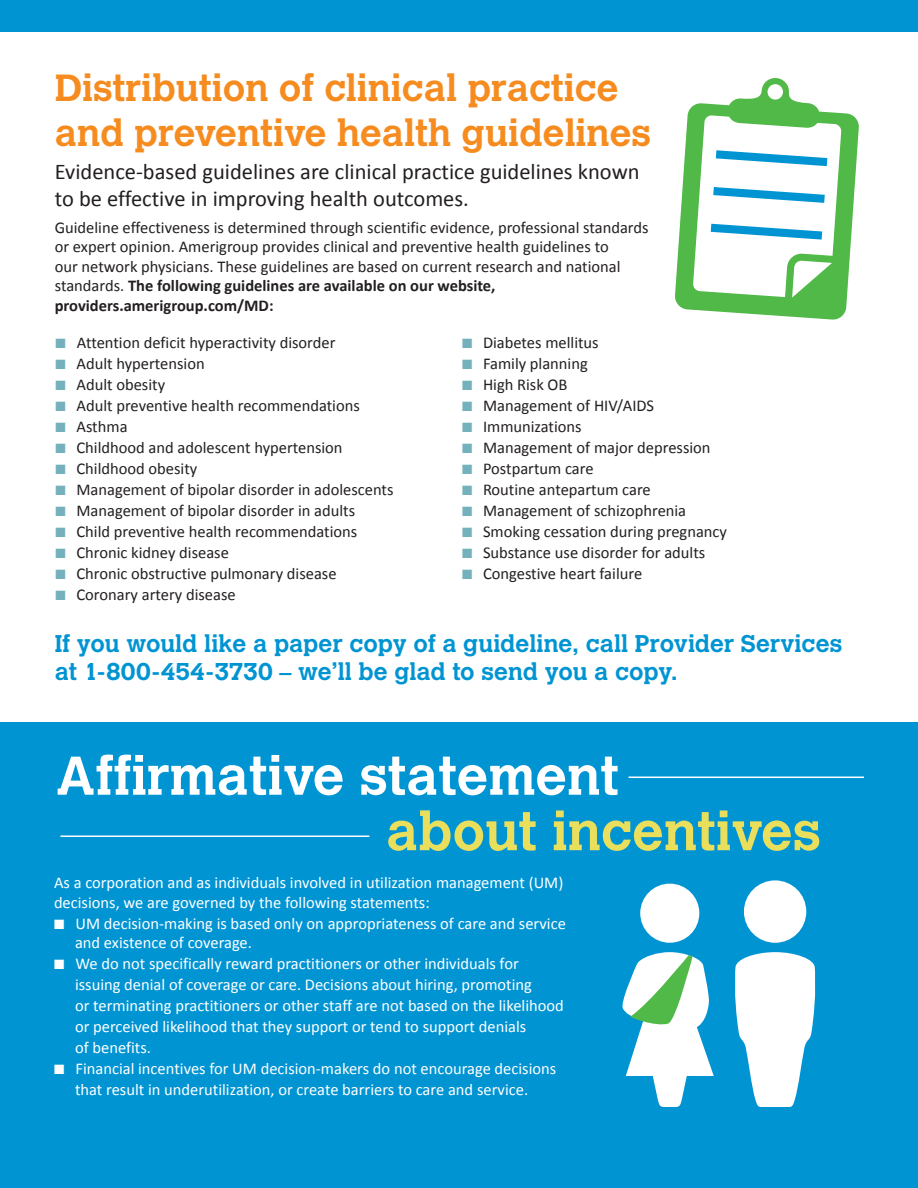
<style>
.page{position:relative;width:918px;height:1188px;background:#fff}
.page>*{position:absolute;margin:0;border:0;box-sizing:border-box;transform-origin:0 0}
.Calibri_TEXT_11pt{font:700 54px/55.5px "Calvert MT Std";color:#fff}
.Calibri_TEXT_11pt-2{font:700 37.5px/45px "Calvert MT Std";color:#f68c1f}
.Calibri_TEXT_11pt-3{font:700 24px/28.5px "Calvert MT Std";color:#0094d3}
.Calibri_TEXT_11pt-4{font:22.5px/27px "Calibri";color:#231f20}
.Calibri_TEXT_11pt-5{font:16.5px/19.5px "Calibri";color:#231f20}
.Calibri_TEXT_11pt-6{font:16.5px/21px "Calibri";color:#fff}
.s1{font-weight:700}
.s2{color:#74b1bd}
.s3{color:#e9df5d}
</style>
<div class="page">
<div style="left:0;top:723px;width:918px;height:465px;background:#0094d3"></div>
<svg style="left:675px;top:78px;width:184px;height:242px"></svg>
<svg style="left:713px;top:187px;width:112px;height:16px"></svg>
<svg style="left:716px;top:150px;width:111px;height:16px"></svg>
<svg style="left:711px;top:224px;width:111px;height:16px"></svg>
<svg style="left:735px;top:880px;width:81px;height:227px"></svg>
<svg style="left:622px;top:884px;width:92px;height:223px"></svg>
<div style="left:0;top:0;width:918px;height:32px;background:#0094d3"></div>
<hr style="left:60px;top:836px;width:309px;height:1px;background:#fff">
<hr style="left:629px;top:777px;width:235px;height:1px;background:#fff">
<p class="Calibri_TEXT_11pt-2" style="left:55px;top:64px;width:598px">Distribution of clinical practice and preventive health guidelines</p>
<p class="Calibri_TEXT_11pt-4" style="left:55px;top:158px;width:586px">Evidence-based guidelines are clinical practice guidelines known to be effective in improving health outcomes.</p>
<p class="Calibri_TEXT_11pt-5" style="left:55px;top:217px;width:595px">Guideline effectiveness is determined through scientific evidence, professional standards or expert opinion. Amerigroup provides clinical and preventive health guidelines to<br>our network physicians. These guidelines are based on current research and national standards. <span class="s1">The following guidelines are available on our website, providers.amerigroup.com/MD:</span></p>
<p class="Calibri_TEXT_11pt-5" style="left:56px;top:333px;width:282px"><span class="s2">■</span> Attention deficit hyperactivity disorder</p>
<p class="Calibri_TEXT_11pt-5" style="left:56px;top:354px;width:151px"><span class="s2">■</span> Adult hypertension</p>
<p class="Calibri_TEXT_11pt-5" style="left:56px;top:375px;width:111px"><span class="s2">■</span> Adult obesity</p>
<p class="Calibri_TEXT_11pt-5" style="left:56px;top:396px;width:306px"><span class="s2">■</span> Adult preventive health recommendations</p>
<p class="Calibri_TEXT_11pt-5" style="left:56px;top:417px;width:74px"><span class="s2">■</span> Asthma</p>
<p class="Calibri_TEXT_11pt-5" style="left:56px;top:438px;width:289px"><span class="s2">■</span> Childhood and adolescent hypertension</p>
<p class="Calibri_TEXT_11pt-5" style="left:56px;top:459px;width:143px"><span class="s2">■</span> Childhood obesity</p>
<p class="Calibri_TEXT_11pt-5" style="left:56px;top:480px;width:340px"><span class="s2">■</span> Management of bipolar disorder in adolescents</p>
<p class="Calibri_TEXT_11pt-5" style="left:56px;top:501px;width:301px"><span class="s2">■</span> Management of bipolar disorder in adults</p>
<p class="Calibri_TEXT_11pt-5" style="left:56px;top:522px;width:303px"><span class="s2">■</span> Child preventive health recommendations</p>
<p class="Calibri_TEXT_11pt-5" style="left:56px;top:543px;width:175px"><span class="s2">■</span> Chronic kidney disease</p>
<p class="Calibri_TEXT_11pt-5" style="left:56px;top:564px;width:283px"><span class="s2">■</span> Chronic obstructive pulmonary disease</p>
<p class="Calibri_TEXT_11pt-5" style="left:56px;top:585px;width:182px"><span class="s2">■</span> Coronary artery disease</p>
<p class="Calibri_TEXT_11pt-5" style="left:462px;top:333px;width:138px"><span class="s2">■</span> Diabetes mellitus</p>
<p class="Calibri_TEXT_11pt-5" style="left:462px;top:354px;width:127px"><span class="s2">■</span> Family planning</p>
<p class="Calibri_TEXT_11pt-5" style="left:462px;top:375px;width:107px"><span class="s2">■</span> High Risk OB</p>
<p class="Calibri_TEXT_11pt-5" style="left:462px;top:396px;width:194px"><span class="s2">■</span> Management of HIV/AIDS</p>
<p class="Calibri_TEXT_11pt-5" style="left:462px;top:417px;width:121px"><span class="s2">■</span> Immunizations</p>
<p class="Calibri_TEXT_11pt-5" style="left:462px;top:438px;width:250px"><span class="s2">■</span> Management of major depression</p>
<p class="Calibri_TEXT_11pt-5" style="left:462px;top:459px;width:133px"><span class="s2">■</span> Postpartum care</p>
<p class="Calibri_TEXT_11pt-5" style="left:462px;top:480px;width:190px"><span class="s2">■</span> Routine antepartum care</p>
<p class="Calibri_TEXT_11pt-5" style="left:462px;top:501px;width:226px"><span class="s2">■</span> Management of schizophrenia</p>
<p class="Calibri_TEXT_11pt-5" style="left:462px;top:522px;width:267px"><span class="s2">■</span> Smoking cessation during pregnancy</p>
<p class="Calibri_TEXT_11pt-5" style="left:462px;top:543px;width:245px"><span class="s2">■</span> Substance use disorder for adults</p>
<p class="Calibri_TEXT_11pt-5" style="left:462px;top:564px;width:182px"><span class="s2">■</span> Congestive heart failure</p>
<p class="Calibri_TEXT_11pt-3" style="left:55px;top:628px;width:789px">If you would like a paper copy of a guideline, call Provider Services at 1-800-454-3730 – we’ll be glad to send you a copy.</p>
<p class="Calibri_TEXT_11pt" style="left:386px;top:747px;width:436px;text-indent:-330px">Affirmative statement<br><span class="s3">about incentives</span></p>
<p class="Calibri_TEXT_11pt-6" style="left:54px;top:873px;width:511px;line-height:19.5px">As a corporation and as individuals involved in utilization management (UM) decisions, we are governed by the following statements:</p>
<p class="Calibri_TEXT_11pt-6" style="left:75px;top:914px;width:492px;line-height:19.5px;text-indent:-21px">■ UM decision-making is based only on appropriateness of care and service and existence of coverage.</p>
<p class="Calibri_TEXT_11pt-6" style="left:75px;top:953px;width:490px;text-indent:-21px">■ We do not specifically reward practitioners or other individuals for issuing denial of coverage or care. Decisions about hiring, promoting<br>or terminating practitioners or other staff are not based on the likelihood or perceived likelihood that they support or tend to support denials<br>of benefits.</p>
<p class="Calibri_TEXT_11pt-6" style="left:54px;top:1058px;width:504px;text-align:center">■ Financial incentives for UM decision-makers do not encourage decisions that result in underutilization, or create barriers to care and service.</p>
</div>
